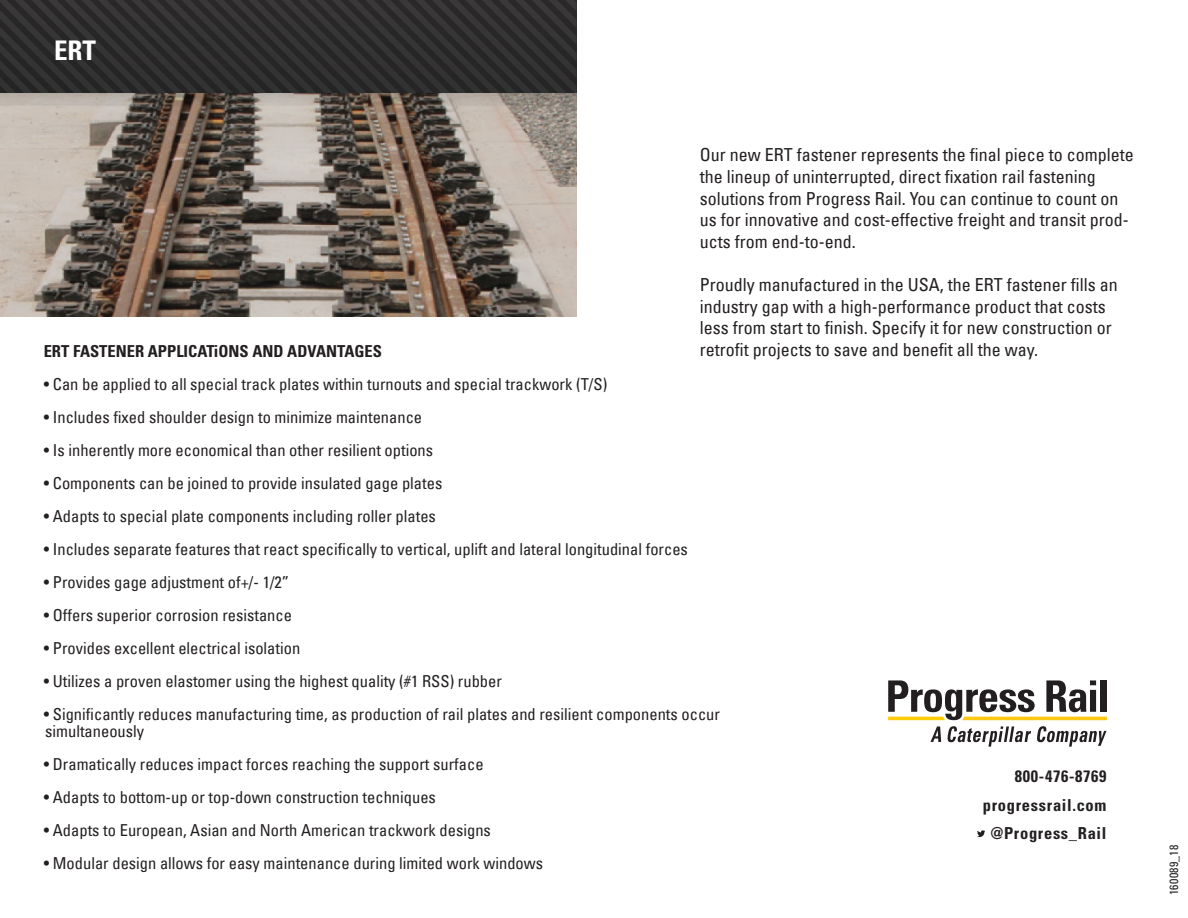
<style>
.page{position:relative;width:1188px;height:918px;background:#fff}
.page>*{position:absolute;margin:0;border:0;box-sizing:border-box;transform-origin:0 0}
.t1{font:700 condensed 27px "Univers LT Std";color:#fff}
.t2{font:condensed 18px/21.6px "Univers LT Std";color:#231f20}
.t3{font:condensed 16.5px/16.5px "Univers LT Std";color:#231f20}
.t4{font:700 condensed 16.5px "Univers LT Std";letter-spacing:.04em;color:#231f20}
.t5{font:700 condensed 16.5px "Univers LT Std";color:#231f20}
.t6{font:condensed 12px "Univers LT Std";letter-spacing:.02em;color:#231f20}
</style>
<div class="page">
<svg style="left:0;top:0;width:577px;height:93px;background:#2e2d2e"></svg>
<svg style="left:888px;top:680px;width:219px;height:158px"></svg>
<img style="left:0;top:93px;width:577px;height:224px">
<p class="t1" style="left:54px;top:34px;width:44px">ERT</p>
<p class="t2" style="left:700px;top:144px;width:435px">Our new ERT fastener represents the final piece to complete the lineup of uninterrupted, direct fixation rail fastening solutions from Progress Rail. You can continue to count on us for innovative and cost-effective freight and transit prod&shy;ucts from end-to-end.</p>
<p class="t2" style="left:700px;top:273px;width:419px">Proudly manufactured in the USA, the ERT fastener fills an industry gap with a high-performance product that costs less from start to finish. Specify it for new construction or retrofit projects to save and benefit all the way.</p>
<p class="t5" style="left:44px;top:341px;width:340px">ERT FASTENER APPLICATiONS AND ADVANTAGES</p>
<p class="t3" style="left:44px;top:376px;width:565px">• Can be applied to all special track plates within turnouts and special trackwork (T/S)</p>
<p class="t3" style="left:44px;top:409px;width:380px">• Includes fixed shoulder design to minimize maintenance</p>
<p class="t3" style="left:44px;top:442px;width:391px">• Is inherently more economical than other resilient options</p>
<p class="t3" style="left:44px;top:475px;width:400px">• Components can be joined to provide insulated gage plates</p>
<p class="t3" style="left:44px;top:508px;width:394px">• Adapts to special plate components including roller plates</p>
<p class="t3" style="left:44px;top:541px;width:646px">• Includes separate features that react specifically to vertical, uplift and lateral longitudinal forces</p>
<p class="t3" style="left:44px;top:574px;width:247px">• Provides gage adjustment of+/- 1/2”</p>
<p class="t3" style="left:44px;top:607px;width:250px">• Offers superior corrosion resistance</p>
<p class="t3" style="left:44px;top:640px;width:258px">• Provides excellent electrical isolation</p>
<p class="t3" style="left:44px;top:673px;width:460px">• Utilizes a proven elastomer using the highest quality (#1 RSS) rubber</p>
<p class="t3" style="left:44px;top:706px;width:678px">• Significantly reduces manufacturing time, as production of rail plates and resilient components occur simultaneously</p>
<p class="t3" style="left:44px;top:756px;width:441px">• Dramatically reduces impact forces reaching the support surface</p>
<p class="t3" style="left:44px;top:789px;width:394px">• Adapts to bottom-up or top-down construction techniques</p>
<p class="t3" style="left:44px;top:822px;width:449px">• Adapts to European, Asian and North American trackwork designs</p>
<p class="t3" style="left:44px;top:855px;width:501px">• Modular design allows for easy maintenance during limited work windows</p>
<p class="t4" style="left:1015px;top:766px;width:93px">800-476-8769</p>
<p class="t4" style="left:983px;top:795px;width:125px">progressrail.com</p>
<p class="t4" style="left:990px;top:823px;width:118px">@Progress_Rail</p>
<p class="t6" style="left:1166px;top:895px;width:52px;rotate:-90deg">160089_18</p>
</div>
